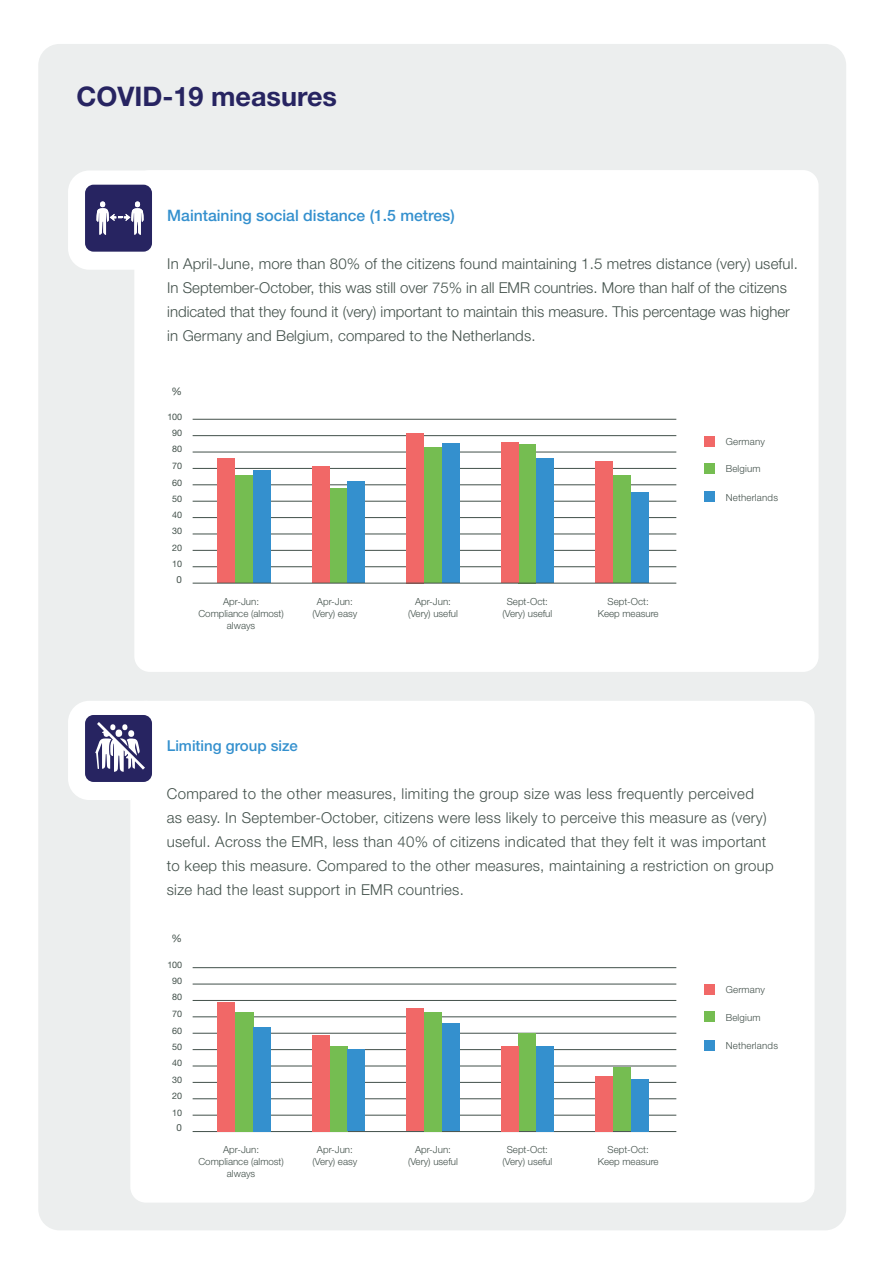
<style>
.page{position:relative;width:893px;height:1263px;background:#fff}
.page>*{position:absolute;margin:0;border:0;box-sizing:border-box;transform-origin:0 0}
.t1{font:700 27px "Helvetica Neue LT Std";color:#272461}
.t2{font:500 15.75px "Helvetica Neue LT Std";color:#3490ce}
.t3{font:300 15px/24px "Helvetica Neue LT Std";letter-spacing:.02em;color:#42504a}
.t4{font:300 15px/24px "Helvetica Neue LT Std";color:#42504a}
.t5{font:500 15px "Helvetica Neue LT Std";color:#3490ce}
.t6{font:10.5px "Helvetica Neue LT Std";color:#42504a}
.t7{font:300 9.75px/12px "Helvetica Neue LT Std";color:#42504a;text-align:center}
.t8{font:300 9.75px "Helvetica Neue LT Std";letter-spacing:.02em;color:#42504a}
.t9{font:9.75px "Helvetica Neue LT Std";color:#42504a}
.t10{font:9px "Helvetica Neue LT Std";letter-spacing:-.025em;color:#42504a}
</style>
<div class="page">
<div style="left:38px;top:44px;width:808px;height:1186px;background:#eceeee;border-radius:21px"></div>
<div style="left:134px;top:170px;width:685px;height:502px;background:#fff;border-radius:15px"></div>
<div style="left:130px;top:701px;width:685px;height:501px;background:#fff;border-radius:15px"></div>
<div style="left:68px;top:170px;width:99px;height:100px;background:#fff;border-radius:21px"></div>
<div style="left:68px;top:701px;width:99px;height:99px;background:#fff;border-radius:21px"></div>
<div style="left:85px;top:715px;width:67px;height:67px;background:#272461;border-radius:9px"></div>
<div style="left:85px;top:185px;width:67px;height:67px;background:#272461;border-radius:9px"></div>
<svg style="left:96px;top:201px;width:48px;height:34px"></svg>
<svg style="left:95px;top:722px;width:50px;height:50px"></svg>
<hr style="left:193px;top:967px;width:483px;height:1px;background:#42504a">
<hr style="left:193px;top:1000px;width:483px;height:1px;background:#42504a">
<hr style="left:193px;top:1033px;width:483px;height:1px;background:#42504a">
<hr style="left:193px;top:1066px;width:483px;height:1px;background:#42504a">
<hr style="left:193px;top:1098px;width:483px;height:1px;background:#42504a">
<hr style="left:193px;top:1131px;width:483px;height:1px;background:#42504a">
<hr style="left:193px;top:1115px;width:483px;height:1px;background:#42504a">
<hr style="left:193px;top:1082px;width:483px;height:1px;background:#42504a">
<hr style="left:193px;top:1049px;width:483px;height:1px;background:#42504a">
<hr style="left:193px;top:1016px;width:483px;height:1px;background:#42504a">
<hr style="left:193px;top:984px;width:483px;height:1px;background:#42504a">
<hr style="left:193px;top:419px;width:483px;height:1px;background:#42504a">
<hr style="left:193px;top:452px;width:483px;height:1px;background:#42504a">
<hr style="left:193px;top:484px;width:483px;height:1px;background:#42504a">
<hr style="left:193px;top:517px;width:483px;height:1px;background:#42504a">
<hr style="left:193px;top:550px;width:483px;height:1px;background:#42504a">
<hr style="left:193px;top:566px;width:483px;height:1px;background:#42504a">
<hr style="left:193px;top:534px;width:483px;height:1px;background:#42504a">
<hr style="left:193px;top:501px;width:483px;height:1px;background:#42504a">
<hr style="left:193px;top:468px;width:483px;height:1px;background:#42504a">
<hr style="left:193px;top:435px;width:483px;height:1px;background:#42504a">
<div style="left:235px;top:1012px;width:18px;height:119px;background:#75bd51"></div>
<div style="left:218px;top:1002px;width:17px;height:129px;background:#f16867"></div>
<div style="left:253px;top:1027px;width:18px;height:104px;background:#3490ce"></div>
<div style="left:235px;top:475px;width:18px;height:108px;background:#75bd51"></div>
<div style="left:218px;top:459px;width:17px;height:124px;background:#f16867"></div>
<div style="left:253px;top:470px;width:18px;height:113px;background:#3490ce"></div>
<div style="left:330px;top:1046px;width:17px;height:85px;background:#75bd51"></div>
<div style="left:312px;top:1035px;width:18px;height:96px;background:#f16867"></div>
<div style="left:347px;top:1049px;width:18px;height:82px;background:#3490ce"></div>
<div style="left:330px;top:488px;width:17px;height:95px;background:#75bd51"></div>
<div style="left:312px;top:467px;width:18px;height:116px;background:#f16867"></div>
<div style="left:347px;top:482px;width:18px;height:101px;background:#3490ce"></div>
<div style="left:424px;top:1012px;width:18px;height:119px;background:#75bd51"></div>
<div style="left:406px;top:1008px;width:18px;height:123px;background:#f16867"></div>
<div style="left:442px;top:1024px;width:17px;height:107px;background:#3490ce"></div>
<div style="left:424px;top:447px;width:18px;height:136px;background:#75bd51"></div>
<div style="left:406px;top:433px;width:18px;height:151px;background:#f16867"></div>
<div style="left:442px;top:444px;width:17px;height:139px;background:#3490ce"></div>
<div style="left:519px;top:1033px;width:17px;height:98px;background:#75bd51"></div>
<div style="left:501px;top:1046px;width:18px;height:85px;background:#f16867"></div>
<div style="left:536px;top:1046px;width:18px;height:85px;background:#3490ce"></div>
<div style="left:519px;top:444px;width:17px;height:139px;background:#75bd51"></div>
<div style="left:501px;top:442px;width:18px;height:141px;background:#f16867"></div>
<div style="left:536px;top:459px;width:18px;height:124px;background:#3490ce"></div>
<div style="left:613px;top:1067px;width:18px;height:64px;background:#75bd51"></div>
<div style="left:595px;top:1076px;width:18px;height:55px;background:#f16867"></div>
<div style="left:631px;top:1079px;width:17px;height:52px;background:#3490ce"></div>
<div style="left:613px;top:475px;width:18px;height:108px;background:#75bd51"></div>
<div style="left:595px;top:461px;width:18px;height:122px;background:#f16867"></div>
<div style="left:631px;top:493px;width:17px;height:90px;background:#3490ce"></div>
<div style="left:704px;top:436px;width:10px;height:10px;background:#f16867"></div>
<div style="left:704px;top:463px;width:10px;height:10px;background:#75bd51"></div>
<div style="left:704px;top:492px;width:10px;height:10px;background:#3490ce"></div>
<div style="left:704px;top:984px;width:10px;height:10px;background:#f16867"></div>
<div style="left:704px;top:1011px;width:10px;height:11px;background:#75bd51"></div>
<div style="left:704px;top:1040px;width:10px;height:10px;background:#3490ce"></div>
<hr style="left:193px;top:583px;width:483px;height:1px;background:#42504a">
<p class="t1" style="left:77px;top:80px;width:262px">COVID-19 measures</p>
<p class="t2" style="left:167px;top:206px;width:289px">Maintaining social distance (1.5 metres)</p>
<p class="t4" style="left:167px;top:252px;width:632px">In April-June, more than 80% of the citizens found maintaining 1.5 metres distance (very) useful.<br>In September-October, this was still over 75% in all EMR countries. More than half of the citizens indicated that they found it (very) important to maintain this measure. This percentage was higher in Germany and Belgium, compared to the Netherlands.</p>
<p class="t6" style="left:172px;top:385px;width:12px">%</p>
<p class="t10" style="left:167px;top:411px;width:16px">100</p>
<p class="t10" style="left:172px;top:427px;width:11px">90</p>
<p class="t10" style="left:172px;top:443px;width:11px">80</p>
<p class="t10" style="left:172px;top:460px;width:11px">70</p>
<p class="t10" style="left:172px;top:477px;width:11px">60</p>
<p class="t10" style="left:172px;top:493px;width:11px">50</p>
<p class="t10" style="left:172px;top:509px;width:11px">40</p>
<p class="t10" style="left:172px;top:526px;width:12px">30</p>
<p class="t10" style="left:172px;top:542px;width:12px">20</p>
<p class="t10" style="left:172px;top:559px;width:12px">10</p>
<p class="t9" style="left:177px;top:574px;width:7px">0</p>
<p class="t7" style="left:223px;top:595px;width:37px">Apr-Jun:</p>
<p class="t7" style="left:198px;top:607px;width:87px">Compliance (almost) always</p>
<p class="t7" style="left:317px;top:595px;width:37px">Apr-Jun:</p>
<p class="t7" style="left:313px;top:607px;width:46px">(Very) easy</p>
<p class="t7" style="left:415px;top:595px;width:37px">Apr-Jun:</p>
<p class="t7" style="left:408px;top:607px;width:51px">(Very) useful</p>
<p class="t7" style="left:507px;top:595px;width:43px">Sept-Oct:</p>
<p class="t7" style="left:502px;top:607px;width:51px">(Very) useful</p>
<p class="t7" style="left:608px;top:595px;width:43px">Sept-Oct:</p>
<p class="t7" style="left:598px;top:607px;width:62px">Keep measure</p>
<p class="t8" style="left:726px;top:436px;width:41px">Germany</p>
<p class="t8" style="left:726px;top:463px;width:37px">Belgium</p>
<p class="t8" style="left:726px;top:492px;width:54px">Netherlands</p>
<p class="t5" style="left:167px;top:737px;width:133px">Limiting group size</p>
<p class="t3" style="left:167px;top:782px;width:609px">Compared to the other measures, limiting the group size was less frequently perceived<br>as easy. In September-October, citizens were less likely to perceive this measure as (very) useful. Across the EMR, less than 40% of citizens indicated that they felt it was important to keep this measure. Compared to the other measures, maintaining a restriction on group size had the least support in EMR countries.</p>
<p class="t6" style="left:172px;top:932px;width:12px">%</p>
<p class="t10" style="left:167px;top:959px;width:16px">100</p>
<p class="t10" style="left:172px;top:976px;width:11px">90</p>
<p class="t10" style="left:172px;top:992px;width:11px">80</p>
<p class="t10" style="left:172px;top:1008px;width:11px">70</p>
<p class="t10" style="left:172px;top:1025px;width:11px">60</p>
<p class="t10" style="left:172px;top:1042px;width:11px">50</p>
<p class="t10" style="left:172px;top:1058px;width:11px">40</p>
<p class="t10" style="left:172px;top:1074px;width:12px">30</p>
<p class="t10" style="left:172px;top:1090px;width:12px">20</p>
<p class="t10" style="left:172px;top:1107px;width:12px">10</p>
<p class="t9" style="left:177px;top:1122px;width:7px">0</p>
<p class="t7" style="left:223px;top:1143px;width:37px">Apr-Jun:</p>
<p class="t7" style="left:198px;top:1155px;width:87px">Compliance (almost) always</p>
<p class="t7" style="left:317px;top:1143px;width:37px">Apr-Jun:</p>
<p class="t7" style="left:313px;top:1155px;width:46px">(Very) easy</p>
<p class="t7" style="left:415px;top:1143px;width:37px">Apr-Jun:</p>
<p class="t7" style="left:408px;top:1155px;width:51px">(Very) useful</p>
<p class="t7" style="left:507px;top:1143px;width:43px">Sept-Oct:</p>
<p class="t7" style="left:502px;top:1155px;width:51px">(Very) useful</p>
<p class="t7" style="left:608px;top:1143px;width:43px">Sept-Oct:</p>
<p class="t7" style="left:598px;top:1155px;width:62px">Keep measure</p>
<p class="t8" style="left:726px;top:984px;width:41px">Germany</p>
<p class="t8" style="left:726px;top:1011px;width:37px">Belgium</p>
<p class="t8" style="left:726px;top:1040px;width:54px">Netherlands</p>
</div>
